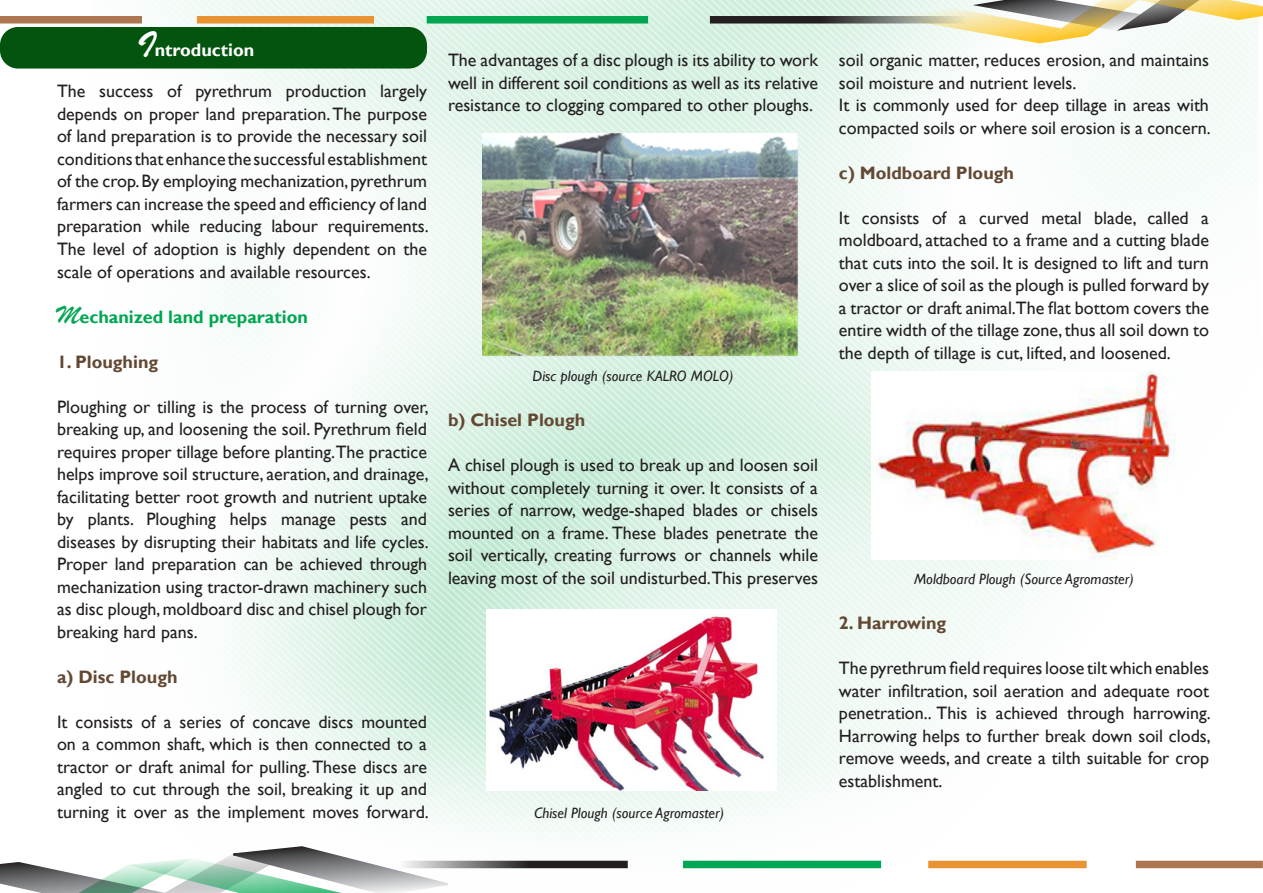
<style>
.page{position:relative;width:1263px;height:893px;background:#fff}
.page>*{position:absolute;margin:0;border:0;box-sizing:border-box;transform-origin:0 0}
.List_Paragraph{font:18px/22.5px "Gill Sans";color:#231f20;text-align:justify}
.List_Paragraph-2{font:700 18px "Gill Sans";color:#634933}
.List_Paragraph-3{font:700 18px "Gill Sans";color:#00a651}
.t1{font:700 18px "Gill Sans";color:#fff}
.List_Paragraph-4{font:italic 15px "Gill Sans";color:#231f20}
.s1{font-family:"Brush Script Std";font-weight:400;font-size:36px}
.s2{font-family:"Brush Script";font-weight:400;font-size:27px}
</style>
<div class="page">
<img style="left:159px;top:0;width:1103px;height:869px">
<svg style="left:895px;top:0;width:368px;height:66px"></svg>
<svg style="left:710px;top:16px;width:340px;height:8px;background:#878474"></svg>
<div style="left:197px;top:16px;width:177px;height:8px;background:#e99433"></div>
<div style="left:427px;top:16px;width:221px;height:8px;background:#00a651"></div>
<div style="left:0;top:16px;width:142px;height:8px;background:#ad7651"></div>
<svg style="left:0;top:845px;width:458px;height:48px"></svg>
<svg style="left:323px;top:861px;width:305px;height:7px;background:#727071"></svg>
<div style="left:928px;top:861px;width:159px;height:7px;background:#e99433"></div>
<div style="left:683px;top:861px;width:198px;height:7px;background:#00a651"></div>
<div style="left:1136px;top:861px;width:127px;height:7px;background:#ad7651"></div>
<img style="left:482px;top:134px;width:317px;height:223px">
<img style="left:871px;top:372px;width:306px;height:187px">
<div style="left:0;top:27px;width:427px;height:42px;background:#03540f;border-radius:18px"></div>
<img style="left:487px;top:610px;width:289px;height:181px">
<p class="t1" style="left:137px;top:39px;width:119px"><span class="s1">I</span>ntroduction</p>
<p class="List_Paragraph" style="left:57px;top:81px;width:373px">The success of pyrethrum production largely depends on proper land preparation. The purpose of land preparation is to provide the necessary soil conditions that enhance the successful establishment of the crop. By employing mechanization, pyrethrum farmers can increase the speed and efficiency of land preparation while reducing labour requirements.<br>The level of adoption is highly dependent on the scale of operations and available resources.</p>
<p class="List_Paragraph-3" style="left:57px;top:306px;width:252px"><span class="s2">M</span>echanized land preparation</p>
<p class="List_Paragraph-2" style="left:57px;top:351px;width:103px">1. Ploughing</p>
<p class="List_Paragraph" style="left:57px;top:396px;width:373px">Ploughing or tilling is the process of turning over, breaking up, and loosening the soil. Pyrethrum field requires proper tillage before planting.The practice helps improve soil structure, aeration, and drainage, facilitating better root growth and nutrient uptake by plants. Ploughing helps manage pests and diseases by disrupting their habitats and life cycles.<br>Proper land preparation can be achieved through mechanization using tractor-drawn machinery such as disc plough, moldboard disc and chisel plough for breaking hard pans.</p>
<p class="List_Paragraph-2" style="left:57px;top:666px;width:122px">a) Disc Plough</p>
<p class="List_Paragraph" style="left:57px;top:711px;width:373px">It consists of a series of concave discs mounted on a common shaft, which is then connected to a tractor or draft animal for pulling. These discs are angled to cut through the soil, breaking it up and turning it over as the implement moves forward.</p>
<p class="List_Paragraph" style="left:448px;top:49px;width:371px">The advantages of a disc plough is its ability to work well in different soil conditions as well as its relative resistance to clogging compared to other ploughs.</p>
<p class="List_Paragraph-4" style="left:533px;top:368px;width:202px">Disc plough (source KALRO MOLO)</p>
<p class="List_Paragraph-2" style="left:448px;top:410px;width:139px">b) Chisel Plough</p>
<p class="List_Paragraph" style="left:448px;top:454px;width:371px">A chisel plough is used to break up and loosen soil without completely turning it over. It consists of a series of narrow, wedge-shaped blades or chisels mounted on a frame. These blades penetrate the soil vertically, creating furrows or channels while leaving most of the soil undisturbed.This preserves</p>
<p class="List_Paragraph-4" style="left:534px;top:804px;width:192px">Chisel Plough (source Agromaster)</p>
<p class="List_Paragraph" style="left:839px;top:49px;width:371px">soil organic matter, reduces erosion, and maintains soil moisture and nutrient levels.</p>
<p class="List_Paragraph" style="left:839px;top:94px;width:373px">It is commonly used for deep tillage in areas with compacted soils or where soil erosion is a concern.</p>
<p class="List_Paragraph-2" style="left:839px;top:162px;width:177px">c) Moldboard Plough</p>
<p class="List_Paragraph" style="left:839px;top:207px;width:371px">It consists of a curved metal blade, called a moldboard, attached to a frame and a cutting blade that cuts into the soil. It is designed to lift and turn over a slice of soil as the plough is pulled forward by a tractor or draft animal.The flat bottom covers the entire width of the tillage zone, thus all soil down to the depth of tillage is cut, lifted, and loosened.</p>
<p class="List_Paragraph-4" style="left:914px;top:570px;width:221px">Moldboard Plough (Source Agromaster)</p>
<p class="List_Paragraph-2" style="left:839px;top:612px;width:109px">2. Harrowing</p>
<p class="List_Paragraph" style="left:839px;top:657px;width:373px">The pyrethrum field requires loose tilt which enables water infiltration, soil aeration and adequate root penetration.. This is achieved through harrowing.<br>Harrowing helps to further break down soil clods, remove weeds, and create a tilth suitable for crop establishment.</p>
</div>
